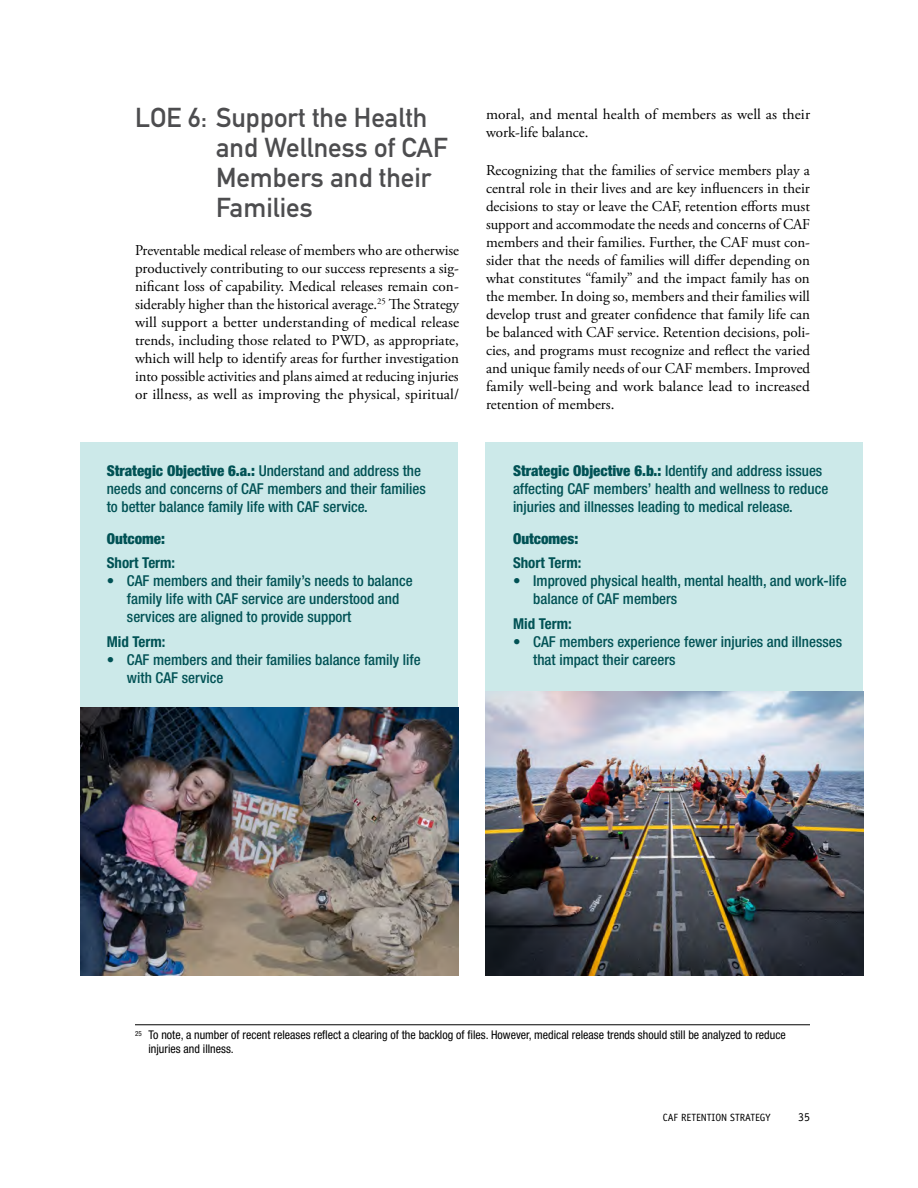
<style>
.page{position:relative;width:918px;height:1188px;background:#fff}
.page>*{position:absolute;margin:0;border:0;box-sizing:border-box;transform-origin:0 0}
.H3_LOE{font:27px/30px "DIN Mittelschrift Std";color:#4d4d4f}
.body{font:15px/18px "Adobe Garamond Pro";letter-spacing:.005em;color:#000;text-align:justify}
.Stategic_Objective{font:500 condensed 15px/18px "Helvetica Neue LT Std";color:#015255}
.SO_-term{font:700 condensed 15px "Helvetica Neue LT Std";color:#015255}
.SO_Outcome{font:900 condensed 15px "Helvetica Neue LT Std";color:#015255}
.t1{font:condensed 12px/14.4px "Helvetica Neue LT Std";color:#000}
.t2{font:12px "Officina Sans Std";color:#000}
.t3{font:10.5px "Officina Sans Std";color:#000}
.s1{font-weight:900}
</style>
<div class="page">
<div style="left:80px;top:442px;width:378px;height:278px;background:#cce9e9"></div>
<div style="left:485px;top:442px;width:378px;height:278px;background:#cce9e9"></div>
<img style="left:485px;top:691px;width:378px;height:284px">
<img style="left:80px;top:707px;width:378px;height:268px">
<hr style="left:135px;top:1024px;width:675px;height:1px;background:#000">
<p class="H3_LOE" style="left:216px;top:103px;width:233px;text-indent:-81px">LOE 6: Support the Health and Wellness of CAF<br>Members and their<br>Families</p>
<p class="body" style="left:135px;top:242px;width:326px">Preventable medical release of members who are otherwise productively contributing to our success represents a sig&shy;nificant loss of capability. Medical releases remain con&shy;siderably higher than the historical average.<sup>25</sup> The Strategy will support a better understanding of medical release trends, including those related to PWD, as appropriate, which will help to identify areas for further investigation into possible activities and plans aimed at reducing injuries or illness, as well as improving the physical, spiritual/</p>
<p class="Stategic_Objective" style="left:107px;top:462px;width:321px"><span class="s1">Strategic Objective 6.a.:</span> Understand and address the needs and concerns of CAF members and their families to better balance family life with CAF service.</p>
<p class="SO_Outcome" style="left:107px;top:529px;width:60px">Outcome:</p>
<p class="SO_-term" style="left:107px;top:554px;width:70px">Short Term:</p>
<p class="Stategic_Objective" style="left:127px;top:572px;width:287px;text-indent:-20px">• CAF members and their family’s needs to balance family life with CAF service are understood and services are aligned to provide support</p>
<p class="SO_-term" style="left:107px;top:633px;width:60px">Mid Term:</p>
<p class="Stategic_Objective" style="left:127px;top:651px;width:295px;text-indent:-20px">• CAF members and their families balance family life with CAF service</p>
<p class="body" style="left:486px;top:106px;width:326px">moral, and mental health of members as well as their work-life balance.</p>
<p class="body" style="left:486px;top:162px;width:326px">Recognizing that the families of service members play a central role in their lives and are key influencers in their decisions to stay or leave the CAF, retention efforts must support and accommodate the needs and concerns of CAF members and their families. Further, the CAF must con&shy;sider that the needs of families will differ depending on what constitutes “family” and the impact family has on the member. In doing so, members and their families will develop trust and greater confidence that family life can be balanced with CAF service. Retention decisions, poli&shy;cies, and programs must recognize and reflect the varied and unique family needs of our CAF members. Improved family well-being and work balance lead to increased retention of members.</p>
<p class="Stategic_Objective" style="left:513px;top:462px;width:317px"><span class="s1">Strategic Objective 6.b.:</span> Identify and address issues affecting CAF members’ health and wellness to reduce injuries and illnesses leading to medical release.</p>
<p class="SO_Outcome" style="left:513px;top:529px;width:67px">Outcomes:</p>
<p class="SO_-term" style="left:513px;top:554px;width:70px">Short Term:</p>
<p class="Stategic_Objective" style="left:533px;top:572px;width:315px;text-indent:-20px">• Improved physical health, mental health, and work-life balance of CAF members</p>
<p class="SO_-term" style="left:513px;top:615px;width:60px">Mid Term:</p>
<p class="Stategic_Objective" style="left:533px;top:633px;width:310px;text-indent:-20px">• CAF members experience fewer injuries and illnesses that impact their careers</p>
<p class="t1" style="left:148px;top:1027px;width:639px;text-indent:-14px"><sup>25</sup> To note, a number of recent releases reflect a clearing of the backlog of files. However, medical release trends should still be analyzed to reduce injuries and illness.</p>
<p class="t3" style="left:663px;top:1111px;width:109px">CAF RETENTION STRATEGY</p>
<p class="t2" style="left:798px;top:1109px;width:13px">35</p>
</div>
